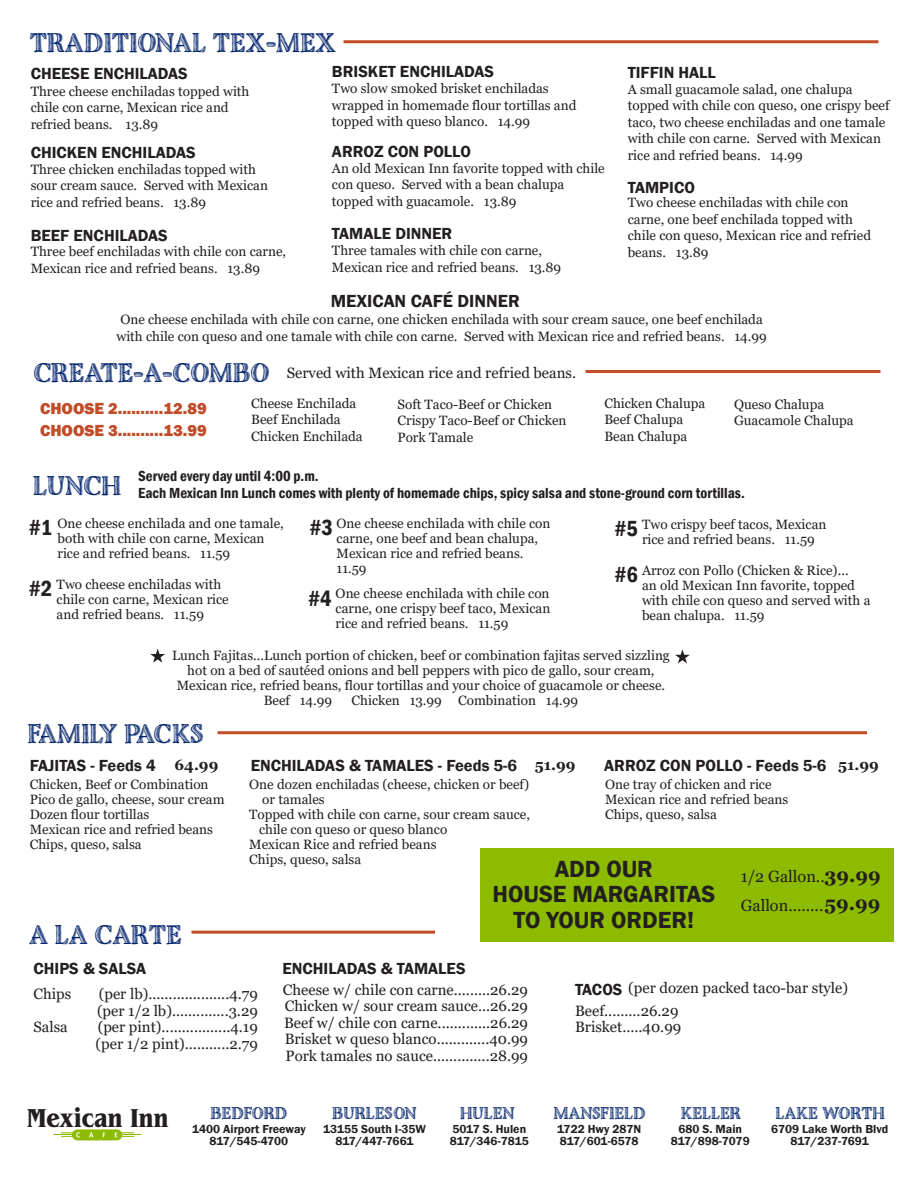
<style>
.page{position:relative;width:918px;height:1188px;background:#fff}
.page>*{position:absolute;margin:0;border:0;box-sizing:border-box;transform-origin:0 0}
.t1{font:28.5px "Charcuterie Etched";color:#00226b}
.t2{font:700 condensed 27.15px "Benguiat Pro ITC";color:#231f20}
.t3{font:600 24px/25.5px "Franklin Gothic";color:#231f20;text-align:center}
.t4{font:600 condensed 22.5px/45.9px "Franklin Gothic";color:#231f20}
.t5{font:700 19.5px "Georgia";color:#231f20}
.t6{font:18px "Charcuterie Etched";color:#00226b}
.t7{font:600 18px "Franklin Gothic";color:#231f20}
.t8{font:600 16.5px "Franklin Gothic";color:#231f20}
.t9{font:800 16.5px/22.5px "Franklin Gothic";color:#c04c28}
.t10{font:16.2px/28.7px "Georgia";color:#231f20}
.t11{font:15px/16.5px "Georgia";color:#231f20}
.t12{font:600 condensed 15px/16.5px "Franklin Gothic";color:#231f20}
.t13{font:700 15px "Georgia";color:#231f20}
.t14{font:13.5px/16.5px "Georgia";color:#231f20}
.t15{font:600 12px/12px "Franklin Gothic";color:#231f20;text-align:center}
.s1{font-family:"Franklin Gothic";font-weight:600;font-size:16.5px}
</style>
<div class="page">
<hr style="left:343px;top:40px;width:535px;height:3px;background:#c04c28">
<hr style="left:585px;top:370px;width:296px;height:3px;background:#c04c28">
<hr style="left:217px;top:731px;width:650px;height:3px;background:#c04c28">
<hr style="left:191px;top:931px;width:244px;height:3px;background:#c04c28">
<div style="left:480px;top:848px;width:413px;height:93px;background:#8dbb00"></div>
<svg style="left:150px;top:649px;width:15px;height:14px"></svg>
<hr style="left:61px;top:1132px;width:73px;height:1px;background:#8dbb00">
<hr style="left:53px;top:1134px;width:88px;height:1px;background:#8dbb00">
<hr style="left:61px;top:1136px;width:73px;height:1px;background:#8dbb00">
<svg style="left:72px;top:1130px;width:50px;height:10px"></svg>
<div style="left:72px;top:1130px;width:50px;height:10px;border:1px solid #8dbb00;border-radius:5px"></div>
<svg style="left:76px;top:1132px;width:4px;height:6px"></svg>
<svg style="left:89px;top:1132px;width:5px;height:5px"></svg>
<svg style="left:675px;top:649px;width:15px;height:15px"></svg>
<h1 class="t1" style="left:30px;top:25px;width:307px">TRADITIONAL TEX-MEX</h1>
<p class="t8" style="left:31px;top:63px;width:159px">CHEESE ENCHILADAS</p>
<p class="t8" style="left:332px;top:62px;width:164px">BRISKET ENCHILADAS</p>
<p class="t14" style="left:332px;top:81px;width:246px">Two slow smoked brisket enchiladas wrapped in homemade flour tortillas and topped with queso blanco. 14.99</p>
<p class="t8" style="left:332px;top:141px;width:140px">ARROZ CON POLLO</p>
<p class="t14" style="left:31px;top:83px;width:220px">Three cheese enchiladas topped with chile con carne, Mexican rice and refried beans. 13.89</p>
<p class="t8" style="left:31px;top:142px;width:166px">CHICKEN ENCHILADAS</p>
<p class="t14" style="left:31px;top:161px;width:239px">Three chicken enchiladas topped with sour cream sauce. Served with Mexican rice and refried beans. 13.89</p>
<p class="t14" style="left:31px;top:244px;width:257px">Three beef enchiladas with chile con carne,<br>Mexican rice and refried beans. 13.89</p>
<p class="t8" style="left:31px;top:225px;width:138px">BEEF ENCHILADAS</p>
<p class="t14" style="left:332px;top:160px;width:274px">An old Mexican Inn favorite topped with chile con queso. Served with a bean chalupa topped with guacamole. 13.89</p>
<p class="t14" style="left:332px;top:243px;width:231px">Three tamales with chile con carne,<br>Mexican rice and refried beans. 13.89</p>
<p class="t8" style="left:332px;top:223px;width:122px">TAMALE DINNER</p>
<p class="t8" style="left:628px;top:62px;width:90px">TIFFIN HALL</p>
<p class="t14" style="left:628px;top:81px;width:263px">A small guacamole salad, one chalupa topped with chile con queso, one crispy beef taco, two cheese enchiladas and one tamale with chile con carne. Served with Mexican rice and refried beans. 14.99</p>
<p class="t8" style="left:628px;top:177px;width:69px">TAMPICO</p>
<p class="t14" style="left:628px;top:195px;width:245px">Two cheese enchiladas with chile con carne, one beef enchilada topped with chile con queso, Mexican rice and refried beans. 13.89</p>
<h3 class="t7" style="left:331px;top:290px;width:191px">MEXICAN CAFÉ DINNER</h3>
<p class="t14" style="left:116px;top:312px;width:652px">One cheese enchilada with chile con carne, one chicken enchilada with sour cream sauce, one beef enchilada with chile con queso and one tamale with chile con carne. Served with Mexican rice and refried beans. 14.99</p>
<h1 class="t1" style="left:33px;top:355px;width:238px">CREATE-A-COMBO</h1>
<p class="t9" style="left:40px;top:397px;width:168px">CHOOSE 2..........12.89<br>CHOOSE 3..........13.99</p>
<p class="t11" style="left:287px;top:365px;width:291px">Served with Mexican rice and refried beans.</p>
<p class="t14" style="left:251px;top:395px;width:113px">Cheese Enchilada<br>Beef Enchilada<br>Chicken Enchilada</p>
<p class="t14" style="left:604px;top:395px;width:103px">Chicken Chalupa<br>Beef Chalupa<br>Bean Chalupa</p>
<p class="t14" style="left:397px;top:396px;width:171px">Soft Taco-Beef or Chicken<br>Crispy Taco-Beef or Chicken<br>Pork Tamale</p>
<p class="t14" style="left:734px;top:396px;width:121px">Queso Chalupa<br>Guacamole Chalupa</p>
<p class="t12" style="left:138px;top:468px;width:608px">Served every day until 4:00 p.m.<br>Each Mexican Inn Lunch comes with plenty of homemade chips, spicy salsa and stone-ground corn tortillas.</p>
<p class="t14" style="left:58px;top:516px;width:228px;line-height:15px">One cheese enchilada and one tamale, both with chile con carne, Mexican rice and refried beans. 11.59</p>
<p class="t14" style="left:57px;top:578px;width:174px;line-height:15px">Two cheese enchiladas with chile con carne, Mexican rice and refried beans. 11.59</p>
<h1 class="t1" style="left:33px;top:468px;width:90px">LUNCH</h1>
<p class="t14" style="left:337px;top:516px;width:215px;line-height:15px">One cheese enchilada with chile con carne, one beef and bean chalupa,<br>Mexican rice and refried beans.<br>11.59</p>
<p class="t14" style="left:336px;top:586px;width:216px;line-height:15px;text-align:justify">One cheese enchilada with chile con carne, one crispy beef taco, Mexican rice and refried beans. 11.59</p>
<p class="t14" style="left:642px;top:517px;width:186px;line-height:15px">Two crispy beef tacos, Mexican rice and refried beans. 11.59</p>
<p class="t14" style="left:642px;top:563px;width:230px;line-height:15px">Arroz con Pollo (Chicken &amp; Rice)...<br>an old Mexican Inn favorite, topped with chile con queso and served with a bean chalupa. 11.59</p>
<h3 class="t4" style="left:29px;top:504px;width:24px">#1</h3>
<h3 class="t4" style="left:310px;top:504px;width:24px">#3</h3>
<h3 class="t4" style="left:615px;top:505px;width:24px">#5 #6</h3>
<h3 class="t4" style="left:29px;top:566px;width:24px">#2</h3>
<h3 class="t4" style="left:309px;top:575px;width:24px">#4</h3>
<p class="t14" style="left:172px;top:647px;width:499px">Lunch Fajitas...Lunch portion of chicken, beef or combination fajitas served sizzling</p>
<p class="t14" style="left:187px;top:662px;width:469px">hot on a bed of sautéed onions and bell peppers with pico de gallo, sour cream,</p>
<p class="t14" style="left:177px;top:677px;width:490px">Mexican rice, refried beans, flour tortillas and your choice of guacamole or cheese.</p>
<p class="t14" style="left:264px;top:692px;width:70px">Beef 14.99</p>
<p class="t14" style="left:352px;top:692px;width:228px">Chicken 13.99 Combination 14.99</p>
<h1 class="t1" style="left:28px;top:716px;width:177px">FAMILY PACKS</h1>
<p class="t8" style="left:30px;top:755px;width:127px">FAJITAS - Feeds 4</p>
<p class="t8" style="left:251px;top:755px;width:268px">ENCHILADAS &amp; TAMALES - Feeds 5-6</p>
<p class="t8" style="left:604px;top:755px;width:224px">ARROZ CON POLLO - Feeds 5-6</p>
<p class="t14" style="left:30px;top:777px;width:196px;line-height:15px">Chicken, Beef or Combination<br>Pico de gallo, cheese, sour cream<br>Dozen flour tortillas<br>Mexican rice and refried beans<br>Chips, queso, salsa</p>
<p class="t13" style="left:175px;top:755px;width:45px">64.99</p>
<p class="t13" style="left:535px;top:755px;width:42px">51.99</p>
<p class="t13" style="left:838px;top:755px;width:42px">51.99</p>
<p class="t14" style="left:605px;top:777px;width:185px;line-height:15px">One tray of chicken and rice<br>Mexican rice and refried beans<br>Chips, queso, salsa</p>
<p class="t14" style="left:249px;top:776px;width:281px">One dozen enchiladas (cheese, chicken or beef)</p>
<p class="t14" style="left:262px;top:791px;width:64px">or tamales</p>
<p class="t14" style="left:249px;top:806px;width:282px">Topped with chile con carne, sour cream sauce,</p>
<p class="t14" style="left:259px;top:821px;width:190px">chile con queso or queso blanco</p>
<p class="t14" style="left:249px;top:836px;width:189px">Mexican Rice and refried beans</p>
<p class="t14" style="left:249px;top:851px;width:113px">Chips, queso, salsa</p>
<h3 class="t3" style="left:555px;top:856px;width:100px">ADD OUR</h3>
<p class="t10" style="left:741px;top:863px;width:86px">1/2 Gallon..<br>Gallon........</p>
<h3 class="t5" style="left:824px;top:862px;width:58px">39.99</h3>
<h3 class="t3" style="left:493px;top:882px;width:224px">HOUSE MARGARITAS<br>TO YOUR ORDER!</h3>
<h3 class="t5" style="left:824px;top:891px;width:57px">59.99</h3>
<h1 class="t1" style="left:29px;top:917px;width:154px">A LA CARTE</h1>
<p class="t8" style="left:34px;top:959px;width:114px">CHIPS &amp; SALSA</p>
<p class="t11" style="left:34px;top:986px;width:39px">Chips</p>
<p class="t11" style="left:97px;top:986px;width:162px">(per lb)....................4.79 (per 1/2 lb)..............3.29</p>
<p class="t11" style="left:34px;top:1019px;width:36px">Salsa</p>
<p class="t11" style="left:96px;top:1019px;width:164px">(per pint).................4.19 (per 1/2 pint)...........2.79</p>
<p class="t8" style="left:282px;top:959px;width:185px">ENCHILADAS &amp; TAMALES</p>
<p class="t11" style="left:283px;top:981px;width:247px;text-align:justify">Cheese w/ chile con carne.........26.29<br>Chicken w/ sour cream sauce...26.29<br>Beef w/ chile con carne.............26.29<br>Brisket w queso blanco.............40.99<br>Pork tamales no sauce..............28.99</p>
<h3 class="t6" style="left:211px;top:1102px;width:78px">BEDFORD</h3>
<p class="t15" style="left:192px;top:1123px;width:115px">1400 Airport Freeway<br>817/545-4700</p>
<h2 class="t2" style="left:27px;top:1102px;width:143px">Mexican Inn</h2>
<h3 class="t6" style="left:332px;top:1102px;width:86px">BURLESON</h3>
<p class="t15" style="left:323px;top:1123px;width:104px">13155 South I-35W<br>817/447-7661</p>
<h3 class="t6" style="left:460px;top:1102px;width:56px">HULEN</h3>
<p class="t15" style="left:450px;top:1123px;width:81px;text-align:left">5017 S. Hulen<br>817/346-7815</p>
<p class="t11" style="left:575px;top:980px;width:275px"><span class="s1">TACOS</span> (per dozen packed taco-bar style)</p>
<p class="t11" style="left:575px;top:1002px;width:108px">Beef.........26.29<br>Brisket.....40.99</p>
<h3 class="t6" style="left:553px;top:1102px;width:94px">MANSFIELD</h3>
<p class="t15" style="left:557px;top:1123px;width:85px;text-align:left">1722 Hwy 287N<br>817/601-6578</p>
<h3 class="t6" style="left:681px;top:1102px;width:62px">KELLER</h3>
<p class="t15" style="left:671px;top:1123px;width:80px">680 S. Main<br>817/898-7079</p>
<h3 class="t6" style="left:776px;top:1102px;width:111px">LAKE WORTH</h3>
<p class="t15" style="left:771px;top:1123px;width:119px">6709 Lake Worth Blvd<br>817/237-7691</p>
</div>
